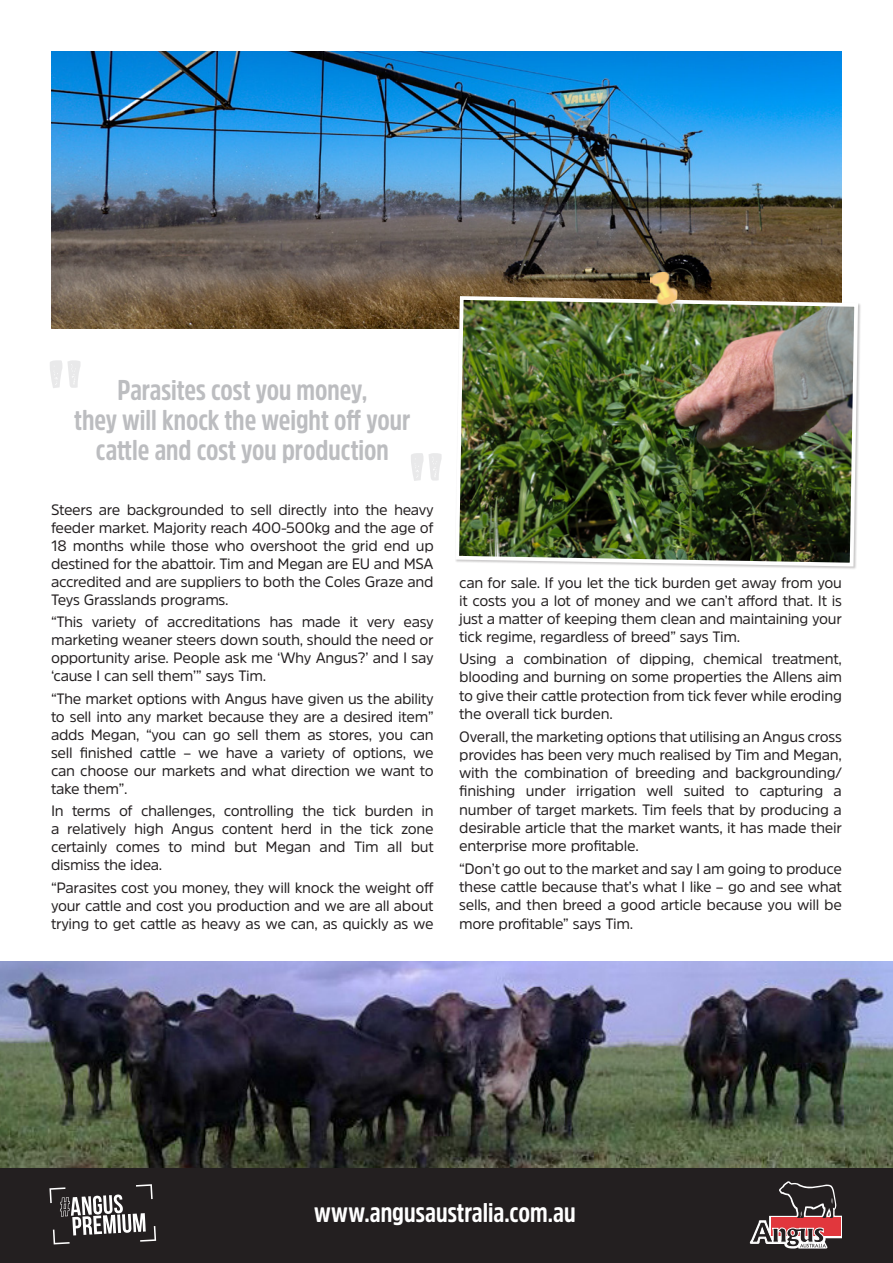
<style>
.page{position:relative;width:893px;height:1263px;background:#fff}
.page>*{position:absolute;margin:0;border:0;box-sizing:border-box;transform-origin:0 0}
.t1{font:140.1px "Endurest";color:#a8a9ad}
.Heading_White{font:700 28.5px/30px "Amsi Pro Cond";color:#bcbdc0;text-align:center}
.t2{font:700 26.85px "Amsi Pro Cond";color:#fff}
.t3{font:15px/18px "Amsi Pro";letter-spacing:-.02em;color:#231f20;text-align:justify}
</style>
<div class="page">
<div style="left:0;top:1167px;width:893px;height:96px;background:#231f20"></div>
<svg style="left:49px;top:1184px;width:107px;height:60px"></svg>
<img style="left:51px;top:51px;width:791px;height:278px">
<img style="left:453px;top:294px;width:407px;height:274px">
<div style="left:643px;top:276px;width:46px;height:57px;background:#231f20;opacity:.15"></div>
<img style="left:649px;top:272px;width:29px;height:40px">
<img style="left:0;top:961px;width:893px;height:206px">
<svg style="left:750px;top:1181px;width:92px;height:67px"></svg>
<h1 class="t1" style="left:46px;top:344px;width:39px">"</h1>
<p class="Heading_White" style="left:74px;top:374px;width:338px">Parasites cost you money,<br>they will knock the weight off your cattle and cost you production</p>
<h1 class="t1" style="left:407px;top:436px;width:39px">"</h1>
<p class="t3" style="left:51px;top:500px;width:384px">Steers are backgrounded to sell directly into the heavy feeder market. Majority reach 400-500kg and the age of</p>
<p class="t3" style="left:51px;top:536px;width:384px">18 months while those who overshoot the grid end up destined for the abattoir. Tim and Megan are EU and MSA accredited and are suppliers to both the Coles Graze and Teys Grasslands programs.</p>
<p class="t3" style="left:51px;top:612px;width:384px">“This variety of accreditations has made it very easy marketing weaner steers down south, should the need or opportunity arise. People ask me ‘Why Angus?’ and I say ‘cause I can sell them’” says Tim.</p>
<p class="t3" style="left:51px;top:689px;width:384px">“The market options with Angus have given us the ability to sell into any market because they are a desired item” adds Megan, “you can go sell them as stores, you can sell finished cattle – we have a variety of options, we can choose our markets and what direction we want to take them”.</p>
<p class="t3" style="left:51px;top:801px;width:384px">In terms of challenges, controlling the tick burden in a relatively high Angus content herd in the tick zone certainly comes to mind but Megan and Tim all but dismiss the idea.</p>
<p class="t3" style="left:51px;top:878px;width:384px">“Parasites cost you money, they will knock the weight off your cattle and cost you production and we are all about trying to get cattle as heavy as we can, as quickly as we</p>
<p class="t3" style="left:459px;top:573px;width:384px">can for sale. If you let the tick burden get away from you it costs you a lot of money and we can’t afford that. It is just a matter of keeping them clean and maintaining your tick regime, regardless of breed” says Tim.</p>
<p class="t3" style="left:459px;top:649px;width:384px">Using a combination of dipping, chemical treatment, blooding and burning on some properties the Allens aim to give their cattle protection from tick fever while eroding the overall tick burden.</p>
<p class="t3" style="left:459px;top:727px;width:384px">Overall, the marketing options that utilising an Angus cross provides has been very much realised by Tim and Megan, with the combination of breeding and backgrounding/ finishing under irrigation well suited to capturing a number of target markets. Tim feels that by producing a desirable article that the market wants, it has made their enterprise more profitable.</p>
<p class="t3" style="left:459px;top:859px;width:384px">“Don’t go out to the market and say I am going to produce these cattle because that’s what I like – go and see what sells, and then breed a good article because you will be more profitable” says Tim.</p>
<p class="t2" style="left:314px;top:1194px;width:263px">www.angusaustralia.com.au</p>
</div>
